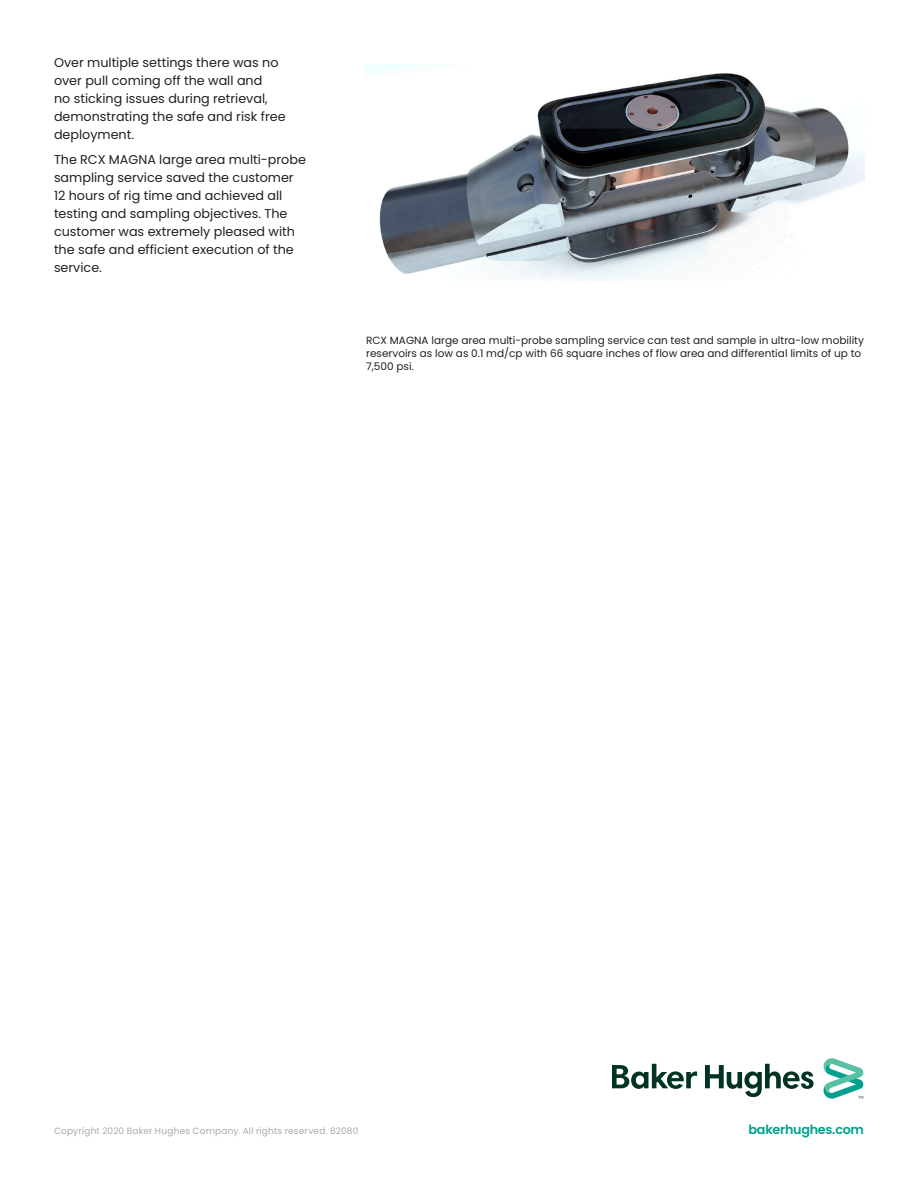
<style>
.page{position:relative;width:918px;height:1188px;background:#fff}
.page>*{position:absolute;margin:0;border:0;box-sizing:border-box;transform-origin:0 0}
._8_5pt-body_text-OFS{font:12.75px/18px "Poppins";color:#231f20}
.t1{font:600 12.75px "Poppins";letter-spacing:-.02em;color:#00a08f}
._7pt-caption-OFS{font:10.5px/12.8px "Poppins";color:#231f20}
.t2{font:9px "Poppins";letter-spacing:.02em;color:#a8a9ad}
</style>
<div class="page">
<img style="left:365px;top:64px;width:499px;height:216px">
<svg style="left:612px;top:1058px;width:252px;height:41px"></svg>
<p class="_8_5pt-body_text-OFS" style="left:54px;top:54px;width:233px">Over multiple settings there was no over pull coming off the wall and<br>no sticking issues during retrieval, demonstrating the safe and risk free deployment.</p>
<p class="_8_5pt-body_text-OFS" style="left:54px;top:151px;width:254px">The RCX MAGNA large area multi-probe sampling service saved the customer 12 hours of rig time and achieved all testing and sampling objectives. The customer was extremely pleased with the safe and efficient execution of the service.</p>
<p class="_7pt-caption-OFS" style="left:366px;top:334px;width:499px">RCX MAGNA large area multi-probe sampling service can test and sample in ultra-low mobility reservoirs as low as 0.1 md/cp with 66 square inches of flow area and differential limits of up to<br>7,500 psi.</p>
<p class="t2" style="left:54px;top:1126px;width:306px">Copyright 2020 Baker Hughes Company. All rights reserved. 82080</p>
<p class="t1" style="left:749px;top:1122px;width:117px">bakerhughes.com</p>
</div>
